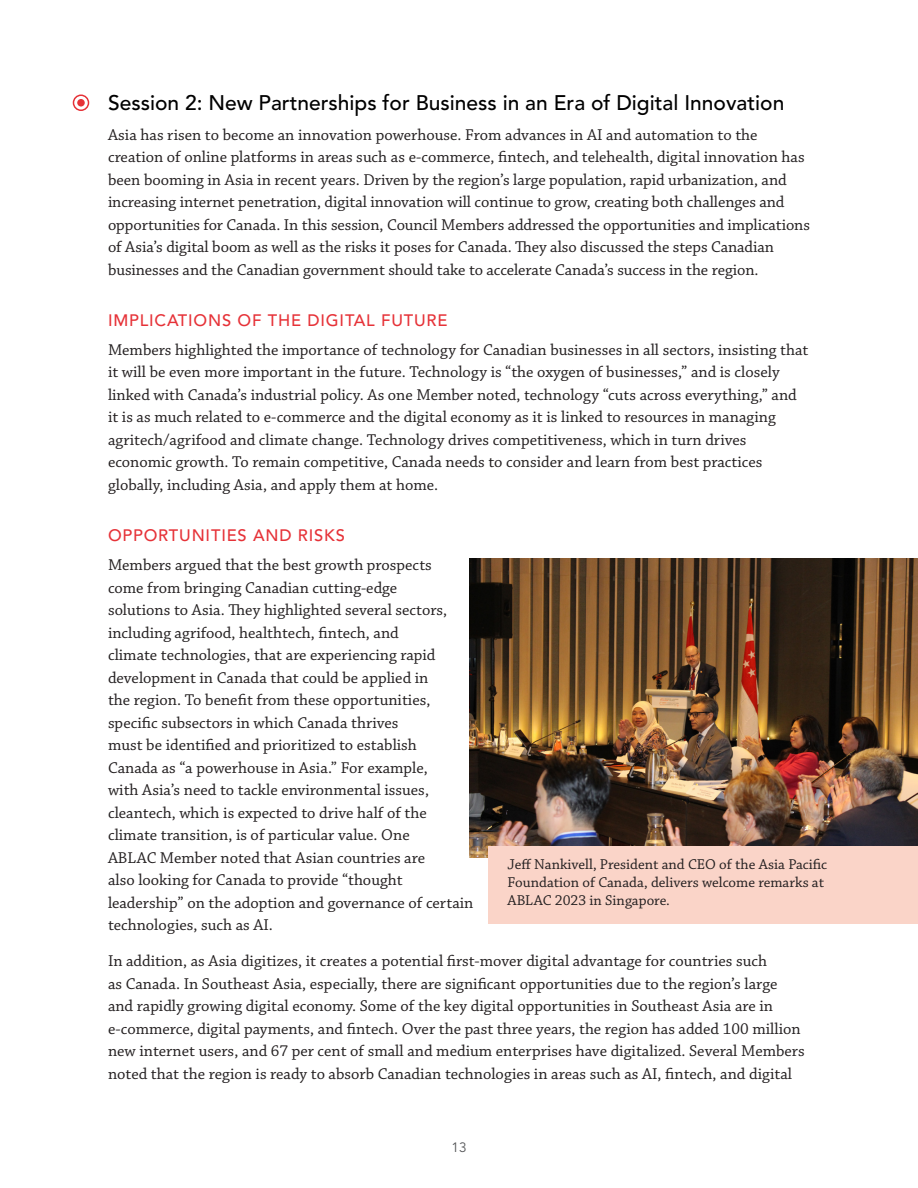
<style>
.page{position:relative;width:918px;height:1188px;background:#fff}
.page>*{position:absolute;margin:0;border:0;box-sizing:border-box;transform-origin:0 0}
.t1{font:500 21px "Avenir LT Std";color:#000}
.Body{font:16.5px/22.5px "Chaparral Pro";color:#231f20}
.t2{font:500 16.5px "Avenir LT Std";letter-spacing:.05em;color:#e63238}
.t3{font:15px/18px "Chaparral Pro";color:#231f20}
.t4{font:13.5px "Avenir LT Std";color:#57585a}
</style>
<div class="page">
<img style="left:469px;top:558px;width:449px;height:299px">
<div style="left:73px;top:95px;width:16px;height:16px;border:2px solid #e63238;border-radius:50%"></div>
<div style="left:77px;top:99px;width:8px;height:8px;background:#e63238;border-radius:50%"></div>
<div style="left:488px;top:846px;width:430px;height:78px;background:#fad4c8"></div>
<h2 class="t1" style="left:108px;top:91px;width:678px">Session 2: New Partnerships for Business in an Era of Digital Innovation</h2>
<p class="Body" style="left:108px;top:124px;width:704px">Asia has risen to become an innovation powerhouse. From advances in AI and automation to the creation of online platforms in areas such as e-commerce, fintech, and telehealth, digital innovation has been booming in Asia in recent years. Driven by the region’s large population, rapid urbanization, and increasing internet penetration, digital innovation will continue to grow, creating both challenges and opportunities for Canada. In this session, Council Members addressed the opportunities and implications of Asia’s digital boom as well as the risks it poses for Canada. They also discussed the steps Canadian businesses and the Canadian government should take to accelerate Canada’s success in the region.</p>
<h3 class="t2" style="left:108px;top:310px;width:341px">IMPLICATIONS OF THE DIGITAL FUTURE</h3>
<p class="Body" style="left:108px;top:339px;width:702px">Members highlighted the importance of technology for Canadian businesses in all sectors, insisting that it will be even more important in the future. Technology is “the oxygen of businesses,” and is closely linked with Canada’s industrial policy. As one Member noted, technology “cuts across everything,” and it is as much related to e-commerce and the digital economy as it is linked to resources in managing agritech/agrifood and climate change. Technology drives competitiveness, which in turn drives economic growth. To remain competitive, Canada needs to consider and learn from best practices globally, including Asia, and apply them at home.</p>
<h3 class="t2" style="left:108px;top:526px;width:238px">OPPORTUNITIES AND RISKS</h3>
<p class="Body" style="left:108px;top:554px;width:367px">Members argued that the best growth prospects<br>come from bringing Canadian cutting-edge<br>solutions to Asia. They highlighted several sectors, including agrifood, healthtech, fintech, and<br>climate technologies, that are experiencing rapid development in Canada that could be applied in<br>the region. To benefit from these opportunities, specific subsectors in which Canada thrives<br>must be identified and prioritized to establish<br>Canada as “a powerhouse in Asia.” For example,<br>with Asia’s need to tackle environmental issues, cleantech, which is expected to drive half of the climate transition, is of particular value. One<br>ABLAC Member noted that Asian countries are<br>also looking for Canada to provide “thought leadership” on the adoption and governance of certain technologies, such as AI.</p>
<p class="Body" style="left:108px;top:950px;width:698px">In addition, as Asia digitizes, it creates a potential first-mover digital advantage for countries such<br>as Canada. In Southeast Asia, especially, there are significant opportunities due to the region’s large and rapidly growing digital economy. Some of the key digital opportunities in Southeast Asia are in e-commerce, digital payments, and fintech. Over the past three years, the region has added 100 million new internet users, and 67 per cent of small and medium enterprises have digitalized. Several Members noted that the region is ready to absorb Canadian technologies in areas such as AI, fintech, and digital</p>
<p class="t3" style="left:508px;top:856px;width:321px">Jeff Nankivell, President and CEO of the Asia Pacific<br>Foundation of Canada, delivers welcome remarks at<br>ABLAC 2023 in Singapore.</p>
<p class="t4" style="left:451px;top:1140px;width:17px">13</p>
</div>
